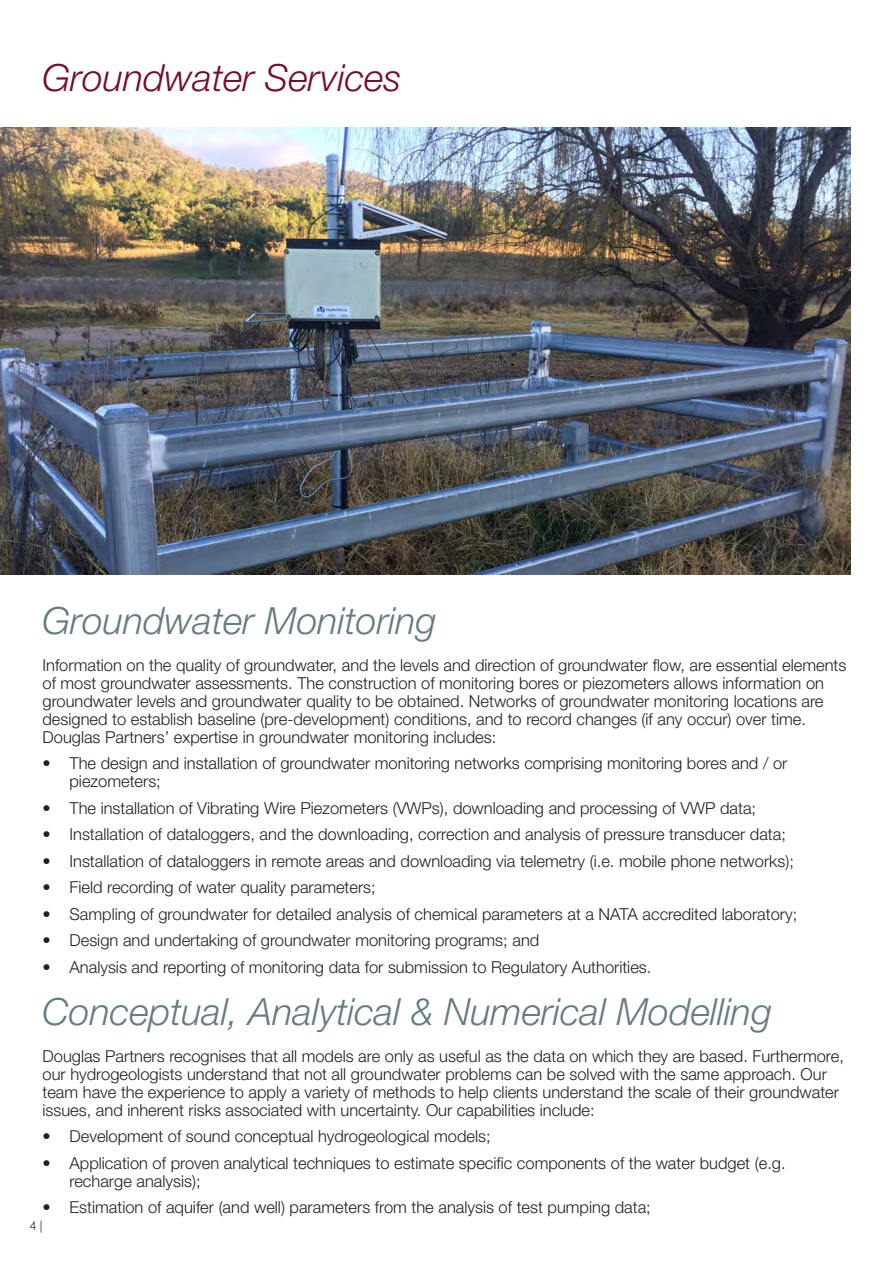
<style>
.page{position:relative;width:893px;height:1263px;background:#fff}
.page>*{position:absolute;margin:0;border:0;box-sizing:border-box;transform-origin:0 0}
.Light_Body_Copy{font:italic 300 37.5px "Helvetica Neue LT Std";color:#657b80}
.t1{font:italic 300 37.5px "Helvetica Neue LT Std";color:#770e28}
.Light_Body_Copy-2{font:300 16.5px/18px "Helvetica Neue LT Std";color:#231f20}
.Light_Body_Copy-3{font:300 12px "Helvetica Neue LT Std";color:#231f20}
</style>
<div class="page">
<img style="left:0;top:128px;width:850px;height:446px">
<p class="t1" style="left:43px;top:55px;width:361px">Groundwater Services</p>
<p class="Light_Body_Copy" style="left:43px;top:599px;width:395px">Groundwater Monitoring</p>
<p class="Light_Body_Copy-2" style="left:43px;top:656px;width:805px">Information on the quality of groundwater, and the levels and direction of groundwater flow, are essential elements of most groundwater assessments. The construction of monitoring bores or piezometers allows information on groundwater levels and groundwater quality to be obtained. Networks of groundwater monitoring locations are designed to establish baseline (pre-development) conditions, and to record changes (if any occur) over time.<br>Douglas Partners’ expertise in groundwater monitoring includes:</p>
<p class="Light_Body_Copy-2" style="left:70px;top:754px;width:719px;text-indent:-27px">• The design and installation of groundwater monitoring networks comprising monitoring bores and / or piezometers;</p>
<p class="Light_Body_Copy-2" style="left:43px;top:799px;width:715px">• The installation of Vibrating Wire Piezometers (VWPs), downloading and processing of VWP data;</p>
<p class="Light_Body_Copy-2" style="left:43px;top:825px;width:745px">• Installation of dataloggers, and the downloading, correction and analysis of pressure transducer data;</p>
<p class="Light_Body_Copy-2" style="left:43px;top:852px;width:753px">• Installation of dataloggers in remote areas and downloading via telemetry (i.e. mobile phone networks);</p>
<p class="Light_Body_Copy-2" style="left:43px;top:878px;width:335px">• Field recording of water quality parameters;</p>
<p class="Light_Body_Copy-2" style="left:43px;top:905px;width:756px">• Sampling of groundwater for detailed analysis of chemical parameters at a NATA accredited laboratory;</p>
<p class="Light_Body_Copy-2" style="left:43px;top:931px;width:498px">• Design and undertaking of groundwater monitoring programs; and</p>
<p class="Light_Body_Copy-2" style="left:43px;top:958px;width:610px">• Analysis and reporting of monitoring data for submission to Regulatory Authorities.</p>
<p class="Light_Body_Copy" style="left:43px;top:990px;width:731px">Conceptual, Analytical &amp; Numerical Modelling</p>
<p class="Light_Body_Copy-2" style="left:43px;top:1047px;width:803px">Douglas Partners recognises that all models are only as useful as the data on which they are based. Furthermore, our hydrogeologists understand that not all groundwater problems can be solved with the same approach. Our team have the experience to apply a variety of methods to help clients understand the scale of their groundwater issues, and inherent risks associated with uncertainty. Our capabilities include:</p>
<p class="Light_Body_Copy-2" style="left:43px;top:1127px;width:450px">• Development of sound conceptual hydrogeological models;</p>
<p class="Light_Body_Copy-2" style="left:70px;top:1154px;width:718px;text-indent:-27px">• Application of proven analytical techniques to estimate specific components of the water budget (e.g. recharge analysis);</p>
<p class="Light_Body_Copy-2" style="left:43px;top:1198px;width:610px">• Estimation of aquifer (and well) parameters from the analysis of test pumping data;</p>
<p class="Light_Body_Copy-3" style="left:30px;top:1218px;width:14px">4 |</p>
</div>
